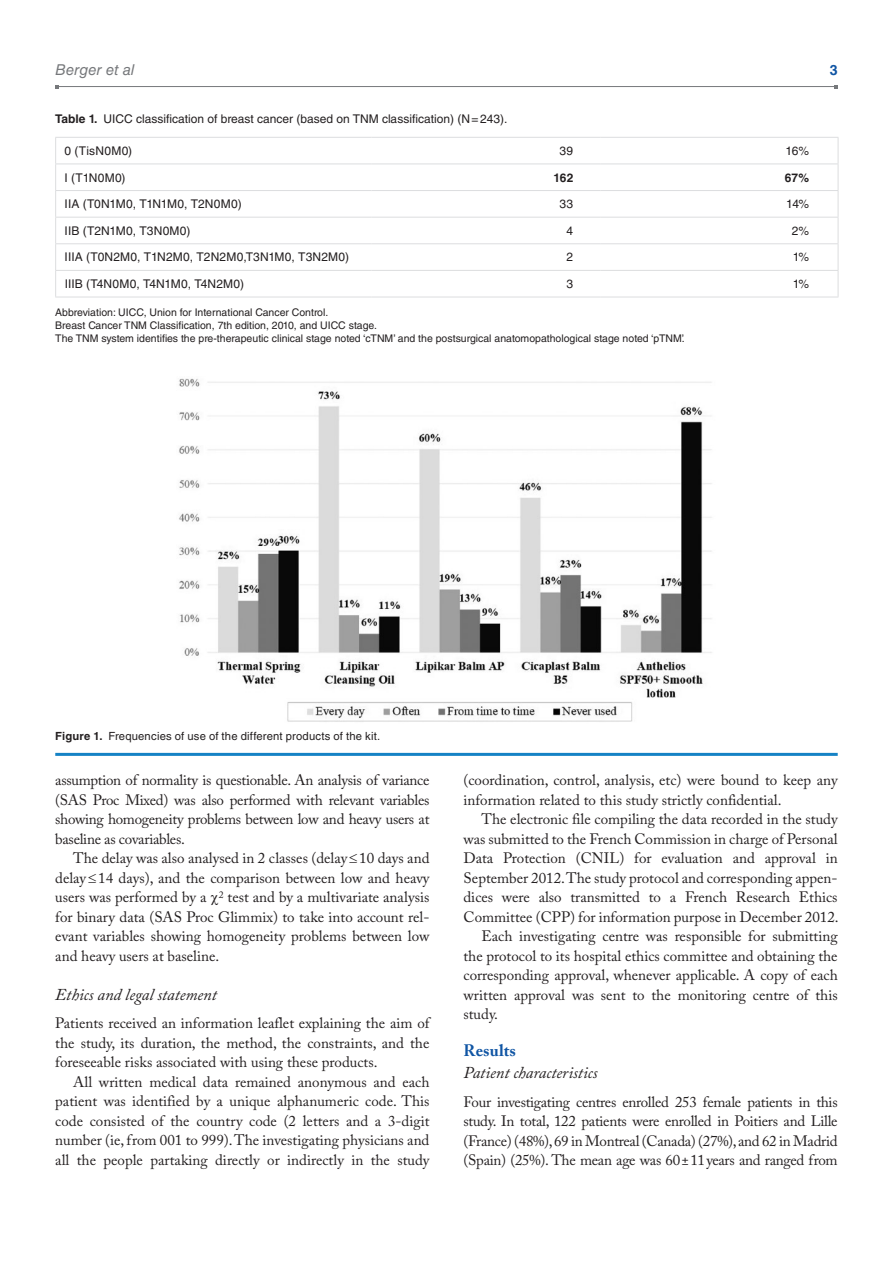
<style>
.page{position:relative;width:893px;height:1263px;background:#fff}
.page>*{position:absolute;margin:0;border:0;box-sizing:border-box;transform-origin:0 0}
.t1{font:italic 16.5px "Adobe Caslon Pro";color:#231f20}
.t2{font:700 16.5px "Adobe Caslon Pro";letter-spacing:.005em;color:#1055a4}
.t3{font:15px/19.5px "Adobe Caslon Pro";color:#231f20;text-align:justify}
.t4{font:italic 15px "Helvetica LT Std";color:#76787b}
.t5{font:700 14.25px "Helvetica LT Std";color:#1055a4}
.t6{font:12px "Helvetica LT Std";color:#231f20}
.t7{font:12px "Helvetica LT Std";letter-spacing:.02em;color:#231f20}
.t8{font:700 12px "Helvetica LT Std";color:#231f20}
.t9{font:11.25px "Helvetica LT Std";letter-spacing:.015em;color:#231f20}
.t10{font:10.5px/12.8px "Helvetica LT Std";color:#231f20}
.s1{font-weight:700}
</style>
<div class="page">
<hr style="left:57px;top:86px;width:779px;height:1px;background:#76787b">
<hr style="left:55px;top:137px;width:317px;height:1px;background:#dcdddf">
<hr style="left:372px;top:137px;width:228px;height:1px;background:#dcdddf">
<hr style="left:600px;top:137px;width:238px;height:1px;background:#dcdddf">
<hr style="left:55px;top:164px;width:317px;height:1px;background:#dcdddf">
<hr style="left:372px;top:164px;width:228px;height:1px;background:#dcdddf">
<hr style="left:600px;top:164px;width:238px;height:1px;background:#dcdddf">
<hr style="left:55px;top:190px;width:317px;height:1px;background:#dcdddf">
<hr style="left:372px;top:190px;width:228px;height:1px;background:#dcdddf">
<hr style="left:600px;top:190px;width:238px;height:1px;background:#dcdddf">
<hr style="left:55px;top:217px;width:317px;height:1px;background:#dcdddf">
<hr style="left:372px;top:217px;width:228px;height:1px;background:#dcdddf">
<hr style="left:600px;top:217px;width:238px;height:1px;background:#dcdddf">
<hr style="left:55px;top:243px;width:317px;height:1px;background:#dcdddf">
<hr style="left:372px;top:243px;width:228px;height:1px;background:#dcdddf">
<hr style="left:600px;top:243px;width:238px;height:1px;background:#dcdddf">
<hr style="left:55px;top:270px;width:317px;height:1px;background:#dcdddf">
<svg style="left:55px;top:138px;width:1px;height:159px"></svg>
<hr style="left:372px;top:270px;width:228px;height:1px;background:#dcdddf">
<hr style="left:600px;top:270px;width:238px;height:1px;background:#dcdddf">
<svg style="left:838px;top:138px;width:1px;height:159px"></svg>
<hr style="left:55px;top:297px;width:317px;height:1px;background:#dcdddf">
<hr style="left:372px;top:297px;width:228px;height:1px;background:#dcdddf">
<hr style="left:600px;top:297px;width:238px;height:1px;background:#dcdddf">
<hr style="left:55px;top:753px;width:783px;height:3px;background:#1582c5">
<img style="left:179px;top:378px;width:533px;height:344px">
<p class="t4" style="left:55px;top:61px;width:81px">Berger et al</p>
<p class="t5" style="left:830px;top:61px;width:9px">3</p>
<p class="t6" style="left:55px;top:112px;width:454px"><span class="s1">Table 1.</span> UICC classification of breast cancer (based on TNM classification) (N=243).</p>
<p class="t7" style="left:65px;top:144px;width:69px">0 (TisN0M0)</p>
<p class="t6" style="left:559px;top:144px;width:15px">39</p>
<p class="t6" style="left:786px;top:144px;width:25px">16%</p>
<p class="t6" style="left:65px;top:170px;width:62px">I (T1N0M0)</p>
<p class="t8" style="left:554px;top:170px;width:21px">162</p>
<p class="t8" style="left:785px;top:170px;width:26px">67%</p>
<p class="t6" style="left:65px;top:197px;width:179px">IIA (T0N1M0, T1N1M0, T2N0M0)</p>
<p class="t6" style="left:559px;top:197px;width:15px">33</p>
<p class="t6" style="left:786px;top:197px;width:25px">14%</p>
<p class="t6" style="left:65px;top:224px;width:127px">IIB (T2N1M0, T3N0M0)</p>
<p class="t6" style="left:566px;top:224px;width:8px">4</p>
<p class="t6" style="left:792px;top:224px;width:19px">2%</p>
<p class="t6" style="left:65px;top:250px;width:286px">IIIA (T0N2M0, T1N2M0, T2N2M0,T3N1M0, T3N2M0)</p>
<p class="t6" style="left:566px;top:250px;width:8px">2</p>
<p class="t6" style="left:793px;top:250px;width:18px">1%</p>
<p class="t6" style="left:65px;top:277px;width:181px">IIIB (T4N0M0, T4N1M0, T4N2M0)</p>
<p class="t6" style="left:566px;top:277px;width:8px">3</p>
<p class="t6" style="left:793px;top:277px;width:18px">1%</p>
<p class="t10" style="left:55px;top:306px;width:631px">Abbreviation: UICC, Union for International Cancer Control.<br>Breast Cancer TNM Classification, 7th edition, 2010, and UICC stage.<br>The TNM system identifies the pre-therapeutic clinical stage noted ‘cTNM’ and the postsurgical anatomopathological stage noted ‘pTNM’.</p>
<p class="t9" style="left:55px;top:730px;width:326px"><span class="s1">Figure 1.</span> Frequencies of use of the different products of the kit.</p>
<p class="t3" style="left:55px;top:770px;width:376px">assumption of normality is questionable. An analysis of variance (SAS Proc Mixed) was also performed with relevant variables showing homogeneity problems between low and heavy users at baseline as covariables.</p>
<p class="t3" style="left:55px;top:848px;width:376px;text-indent:18px">The delay was also analysed in 2 classes (delay≤10 days and delay≤14 days), and the comparison between low and heavy users was performed by a <sup>2</sup> test and by a multivariate analysis for binary data (SAS Proc Glimmix) to take into account rel&shy;evant variables showing homogeneity problems between low and heavy users at baseline.</p>
<p class="t1" style="left:55px;top:984px;width:163px">Ethics and legal statement</p>
<p class="t3" style="left:55px;top:1013px;width:376px">Patients received an information leaflet explaining the aim of the study, its duration, the method, the constraints, and the foreseeable risks associated with using these products.</p>
<p class="t3" style="left:55px;top:1072px;width:376px;text-indent:18px">All written medical data remained anonymous and each patient was identified by a unique alphanumeric code. This code consisted of the country code (2 letters and a 3-digit number (ie, from 001 to 999). The investigating physicians and all the people partaking directly or indirectly in the study</p>
<p class="t3" style="left:463px;top:770px;width:376px">(coordination, control, analysis, etc) were bound to keep any information related to this study strictly confidential.</p>
<p class="t3" style="left:481px;top:809px;width:358px">The electronic file compiling the data recorded in the study</p>
<p class="t3" style="left:463px;top:829px;width:376px">was submitted to the French Commission in charge of Personal</p>
<p class="t3" style="left:463px;top:848px;width:376px">Data Protection (CNIL) for evaluation and approval in</p>
<p class="t3" style="left:463px;top:868px;width:376px">September 2012. The study protocol and corresponding appen-</p>
<p class="t3" style="left:463px;top:887px;width:376px">dices were also transmitted to a French Research Ethics</p>
<p class="t3" style="left:463px;top:907px;width:377px">Committee (CPP) for information purpose in December 2012.</p>
<p class="t3" style="left:481px;top:926px;width:358px">Each investigating centre was responsible for submitting</p>
<p class="t3" style="left:463px;top:946px;width:376px">the protocol to its hospital ethics committee and obtaining the</p>
<p class="t3" style="left:463px;top:965px;width:376px">corresponding approval, whenever applicable. A copy of each</p>
<p class="t3" style="left:463px;top:985px;width:376px">written approval was sent to the monitoring centre of this</p>
<p class="t3" style="left:463px;top:1004px;width:36px">study.</p>
<p class="t2" style="left:463px;top:1040px;width:54px">Results</p>
<p class="t1" style="left:463px;top:1063px;width:136px">Patient characteristics</p>
<p class="t3" style="left:463px;top:1092px;width:376px">Four investigating centres enrolled 253 female patients in this study. In total, 122 patients were enrolled in Poitiers and Lille (France) (48%), 69 in Montreal (Canada) (27%), and 62 in Madrid (Spain) (25%). The mean age was 60±11years and ranged from</p>
</div>
